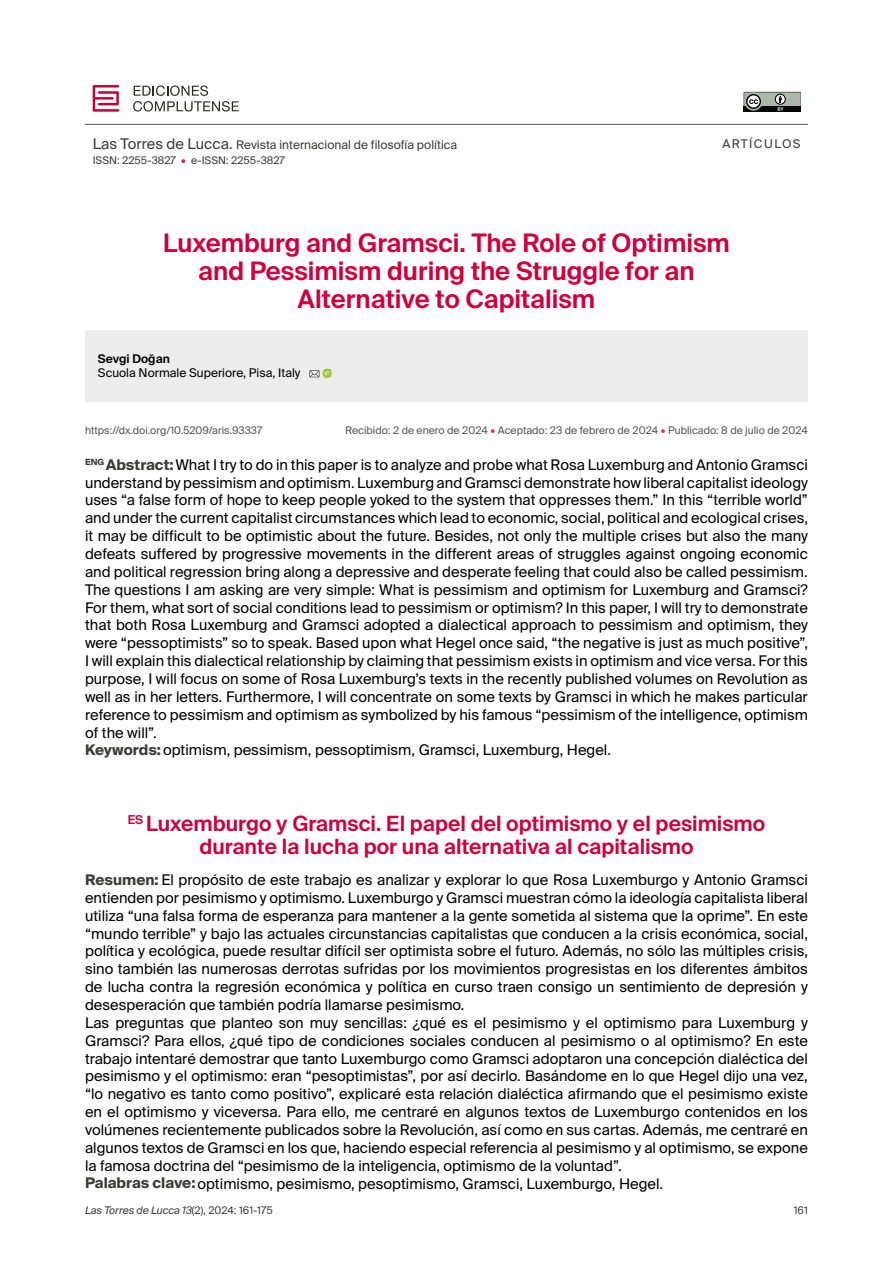
<style>
.page{position:relative;width:893px;height:1263px;background:#fff}
.page>*{position:absolute;margin:0;border:0;box-sizing:border-box;transform-origin:0 0}
.t1{font:600 25.5px/28.3px "Suisse Intl";color:#cf003d;text-align:center}
.t2{font:600 21px/23.9px "Suisse Intl";color:#cf003d;text-align:center}
.t3{font:14.7px/17.9px "Suisse Intl";color:#000}
.t4{font:12px "Suisse Intl";color:#3c3c3b}
.t5{font:12px "Suisse Intl";color:#000}
.t6{font:600 12px "Suisse Intl";color:#000}
.t7{font:12px "Suisse Intl";letter-spacing:.12em;color:#3c3c3b}
.t8{font:10.5px "Suisse Intl";color:#575756}
.t9{font:italic 10.5px "Suisse Intl";color:#3c3c3b}
.t10{font:10.5px "Suisse Intl";color:#3c3c3b}
.s1{font-size:14.7px}
.s2{color:#d41a50}
.s3{color:#d83364}
.s4{font-style:inherit}
.s5{font-weight:700;color:#3c3c3b}
.s6{font-style:normal}
</style>
<div class="page">
<hr style="left:85px;top:124px;width:723px;height:1px;background:#575756">
<svg style="left:744px;top:92px;width:56px;height:19px"></svg>
<svg style="left:93px;top:85px;width:26px;height:26px"></svg>
<svg style="left:133px;top:85px;width:106px;height:26px"></svg>
<div style="left:85px;top:330px;width:723px;height:71px;background:#ededed"></div>
<svg style="left:310px;top:369px;width:22px;height:9px"></svg>
<p class="t4" style="left:93px;top:137px;width:366px"><span class="s1">Las Torres de Lucca.</span> Revista internacional de filosofía política</p>
<p class="t10" style="left:93px;top:154px;width:194px">ISSN: 2255-3827 <span class="s2">•</span> e-ISSN: 2255-3827</p>
<p class="t7" style="left:722px;top:136px;width:80px">ARTÍCULOS</p>
<h1 class="t1" style="left:163px;top:228px;width:568px">Luxemburg and Gramsci. The Role of Optimism and Pessimism during the Struggle for an<br>Alternative to Capitalism</h1>
<p class="t6" style="left:98px;top:352px;width:74px">Sevgi Doğan</p>
<p class="t5" style="left:98px;top:366px;width:204px">Scuola Normale Superiore, Pisa, Italy</p>
<p class="t8" style="left:85px;top:424px;width:179px">https://dx.doi.org/10.5209/aris.93337</p>
<p class="t8" style="left:345px;top:424px;width:465px">Recibido: 2 de enero de 2024 <span class="s3">•</span> Aceptado: 23 de febrero de 2024 <span class="s3">•</span> Publicado: <span class="s4">8</span> de julio de 2024</p>
<p class="t3" style="left:85px;top:456px;width:724px"><sup>ENG</sup> <span class="s5">Abstract:</span>What I try to do in this paper is to analyze and probe what Rosa Luxemburg and Antonio Gramsci understand by pessimism and optimism. Luxemburg and Gramsci demonstrate how liberal capitalist ideology uses “a false form of hope to keep people yoked to the system that oppresses them.” In this “terrible world” and under the current capitalist circumstances which lead to economic, social, political and ecological crises, it may be difficult to be optimistic about the future. Besides, not only the multiple crises but also the many defeats suffered by progressive movements in the different areas of struggles against ongoing economic and political regression bring along a depressive and desperate feeling that could also be called pessimism.<br>The questions I am asking are very simple: What is pessimism and optimism for Luxemburg and Gramsci?<br>For them, what sort of social conditions lead to pessimism or optimism? In this paper, I will try to demonstrate that both Rosa Luxemburg and Gramsci adopted a dialectical approach to pessimism and optimism, they were “pessoptimists” so to speak. Based upon what Hegel once said, “the negative is just as much positive”, I will explain this dialectical relationship by claiming that pessimism exists in optimism and vice versa. For this purpose, I will focus on some of Rosa Luxemburg’s texts in the recently published volumes on Revolution as well as in her letters. Furthermore, I will concentrate on some texts by Gramsci in which he makes particular reference to pessimism and optimism as symbolized by his famous “pessimism of the intelligence, optimism of the will”.<br><span class="s5">Keywords:</span>optimism, pessimism, pessoptimism, Gramsci, Luxemburg, Hegel.</p>
<h2 class="t2" style="left:128px;top:811px;width:639px"><sup>ES</sup> Luxemburgo y Gramsci. El papel del optimismo y el pesimismo durante la lucha por una alternativa al capitalismo</h2>
<p class="t3" style="left:85px;top:871px;width:724px"><span class="s5">Resumen:</span> El propósito de este trabajo es analizar y explorar lo que Rosa Luxemburgo y Antonio Gramsci entienden por pesimismo y optimismo. Luxemburgo y Gramsci muestran cómo la ideología capitalista liberal utiliza “una falsa forma de esperanza para mantener a la gente sometida al sistema que la oprime”. En este “mundo terrible” y bajo las actuales circunstancias capitalistas que conducen a la crisis económica, social, política y ecológica, puede resultar difícil ser optimista sobre el futuro. Además, no sólo las múltiples crisis, sino también las numerosas derrotas sufridas por los movimientos progresistas en los diferentes ámbitos de lucha contra la regresión económica y política en curso traen consigo un sentimiento de depresión y desesperación que también podría llamarse pesimismo.<br>Las preguntas que planteo son muy sencillas: ¿qué es el pesimismo y el optimismo para Luxemburg y Gramsci? Para ellos, ¿qué tipo de condiciones sociales conducen al pesimismo o al optimismo? En este trabajo intentaré demostrar que tanto Luxemburgo como Gramsci adoptaron una concepción dialéctica del pesimismo y el optimismo: eran “pesoptimistas”, por así decirlo. Basándome en lo que Hegel dijo una vez, “lo negativo es tanto como positivo”, explicaré esta relación dialéctica afirmando que el pesimismo existe en el optimismo y viceversa. Para ello, me centraré en algunos textos de Luxemburgo contenidos en los volúmenes recientemente publicados sobre la Revolución, así como en sus cartas. Además, me centraré en algunos textos de Gramsci en los que, haciendo especial referencia al pesimismo y al optimismo, se expone la famosa doctrina del “pesimismo de la inteligencia, optimismo de la voluntad”.<br><span class="s5">Palabras clave:</span>optimismo, pesimismo, pesoptimismo, Gramsci, Luxemburgo, Hegel.</p>
<p class="t9" style="left:85px;top:1204px;width:189px">Las Torres de Lucca 13<span class="s6">(2), 2024: 161-175</span></p>
<p class="t10" style="left:794px;top:1204px;width:16px">161</p>
</div>
